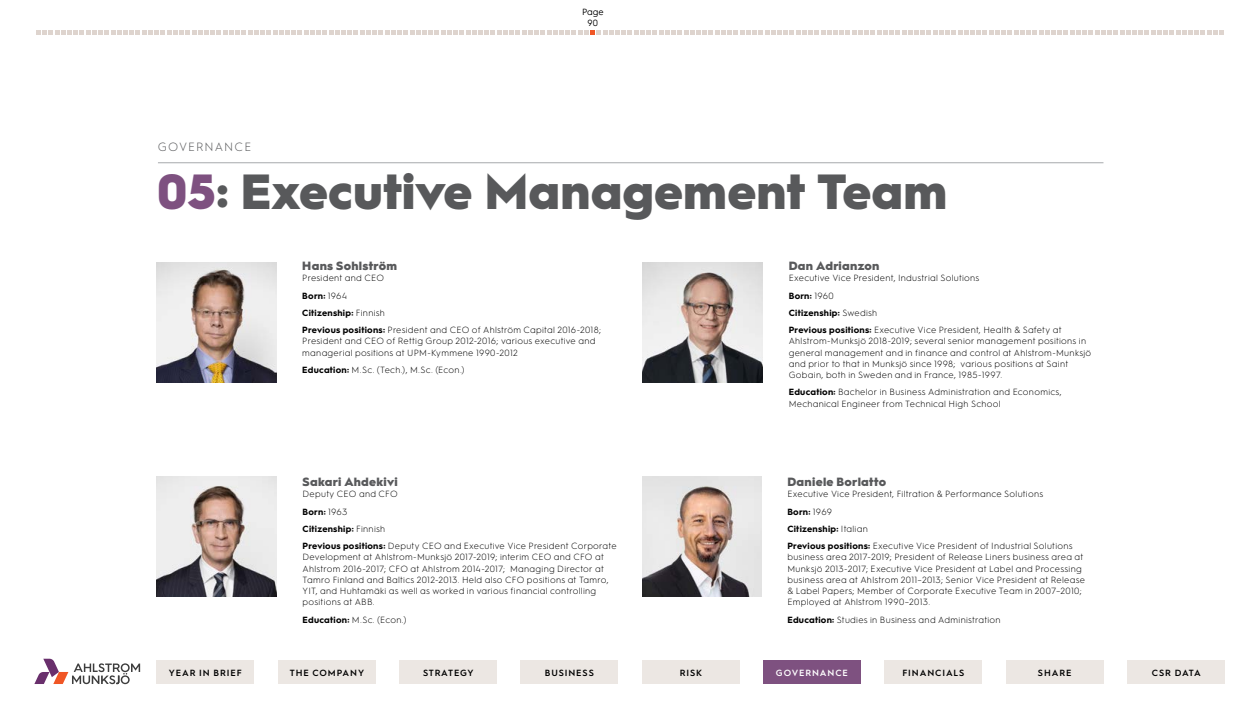
<style>
.page{position:relative;width:1260px;height:720px;background:#fff}
.page>*{position:absolute;margin:0;border:0;box-sizing:border-box;transform-origin:0 0}
.t1{font:900 49.5px "Hurme Geometric Sans 1";letter-spacing:.005em;color:#58595b}
.t2{font:900 12px "Hurme Geometric Sans 1";letter-spacing:.02em;color:#58595b}
.t3{font:300 12px "Hurme Geometric Sans 1";letter-spacing:.085em;color:#58595b}
.t4{font:300 9px/11.2px "Hurme Geometric Sans 1";letter-spacing:.03em;color:#000}
.t5{font:600 9px "Hurme Geometric Sans 1";letter-spacing:.1em;color:#000}
.t6{font:600 9px "Hurme Geometric Sans 1";letter-spacing:.1em;color:#fff}
.t7{font:600 9px "Hurme Geometric Sans 1";letter-spacing:.075em;color:#000}
.t8{font:9px/10.5px "Hurme Geometric Sans 1";color:#000;text-align:center}
.s1{color:#7e5180}
.s2{font-weight:700}
</style>
<div class="page">
<hr style="left:158px;top:162px;width:945px;height:1px;background:#a7a9ac">
<img style="left:156px;top:476px;width:120px;height:120px">
<img style="left:643px;top:263px;width:120px;height:120px">
<img style="left:157px;top:263px;width:120px;height:120px">
<img style="left:642px;top:476px;width:120px;height:120px">
<div style="left:399px;top:660px;width:98px;height:24px;background:#ece7e3"></div>
<div style="left:157px;top:660px;width:97px;height:24px;background:#ece7e3"></div>
<svg style="left:34px;top:659px;width:106px;height:25px"></svg>
<div style="left:278px;top:660px;width:97px;height:24px;background:#ece7e3"></div>
<div style="left:521px;top:660px;width:97px;height:24px;background:#ece7e3"></div>
<div style="left:642px;top:660px;width:97px;height:24px;background:#ece7e3"></div>
<div style="left:763px;top:660px;width:98px;height:24px;background:#7e5180"></div>
<div style="left:885px;top:660px;width:97px;height:24px;background:#ece7e3"></div>
<div style="left:1006px;top:660px;width:97px;height:24px;background:#ece7e3"></div>
<div style="left:1127px;top:660px;width:98px;height:24px;background:#ece7e3"></div>
<svg style="left:36px;top:30px;width:1188px;height:5px"></svg>
<h2 class="t3" style="left:158px;top:139px;width:95px">GOVERNANCE</h2>
<p class="t8" style="left:582px;top:6px;width:23px">Page<br>90</p>
<h1 class="t1" style="left:157px;top:156px;width:791px"><span class="s1">05</span>: Executive Management Team</h1>
<h2 class="t2" style="left:302px;top:257px;width:96px">Hans Sohlström</h2>
<p class="t4" style="left:302px;top:269px;width:300px;line-height:17.2px">President and CEO<br><span class="s2">Born:</span> 1964<br><span class="s2">Citizenship:</span> Finnish<br><span class="s2">Previous positions:</span> President and CEO of Ahlström Capital 2016-2018;</p>
<p class="t4" style="left:302px;top:335px;width:295px">President and CEO of Rettig Group 2012-2016; various executive and managerial positions at UPM-Kymmene 1990-2012</p>
<p class="t4" style="left:302px;top:363px;width:164px"><span class="s2">Education:</span> M.Sc. (Tech.), M.Sc. (Econ.)</p>
<h2 class="t2" style="left:303px;top:473px;width:97px">Sakari Ahdekivi</h2>
<p class="t4" style="left:303px;top:485px;width:316px;line-height:17.2px">Deputy CEO and CFO<br><span class="s2">Born:</span> 1963<br><span class="s2">Citizenship:</span> Finnish<br><span class="s2">Previous positions:</span> Deputy CEO and Executive Vice President Corporate</p>
<p class="t4" style="left:303px;top:551px;width:308px">Development at Ahlstrom-Munksjö 2017-2019; interim CEO and CFO at Ahlstrom 2016-2017; CFO at Ahlstrom 2014-2017; Managing Director at Tamro Finland and Baltics 2012-2013. Held also CFO positions at Tamro, YIT, and Huhtamäki as well as worked in various financial controlling positions at ABB.</p>
<p class="t4" style="left:303px;top:613px;width:105px"><span class="s2">Education:</span> M.Sc. (Econ.)</p>
<h2 class="t2" style="left:789px;top:257px;width:92px">Dan Adrianzon</h2>
<p class="t4" style="left:789px;top:269px;width:274px;line-height:17.2px">Executive Vice President, Industrial Solutions<br><span class="s2">Born:</span> 1960<br><span class="s2">Citizenship:</span> Swedish<br><span class="s2">Previous positions:</span> Executive Vice President, Health &amp; Safety at</p>
<p class="t4" style="left:789px;top:335px;width:304px">Ahlstrom-Munksjö 2018-2019; several senior management positions in general management and in finance and control at Ahlstrom-Munksjö and prior to that in Munksjö since 1998; various positions at Saint Gobain, both in Sweden and in France, 1985-1997.</p>
<p class="t4" style="left:789px;top:386px;width:275px"><span class="s2">Education:</span> Bachelor in Business Administration and Economics,<br>Mechanical Engineer from Technical High School</p>
<h2 class="t2" style="left:787px;top:473px;width:100px">Daniele Borlatto</h2>
<p class="t4" style="left:787px;top:485px;width:287px;line-height:17.2px">Executive Vice President, Filtration &amp; Performance Solutions<br><span class="s2">Born:</span> 1969<br><span class="s2">Citizenship:</span> Italian<br><span class="s2">Previous positions:</span> Executive Vice President of Industrial Solutions</p>
<p class="t4" style="left:787px;top:551px;width:299px">business area 2017-2019; President of Release Liners business area at Munksjö 2013-2017; Executive Vice President at Label and Processing business area at Ahlstrom 2011–2013; Senior Vice President at Release &amp; Label Papers; Member of Corporate Executive Team in 2007–2010; Employed at Ahlstrom 1990–2013.</p>
<p class="t4" style="left:787px;top:613px;width:215px"><span class="s2">Education:</span> Studies in Business and Administration</p>
<p class="t5" style="left:169px;top:666px;width:74px">YEAR IN BRIEF</p>
<p class="t5" style="left:290px;top:666px;width:76px">THE COMPANY</p>
<p class="t7" style="left:423px;top:666px;width:52px">STRATEGY</p>
<p class="t5" style="left:545px;top:666px;width:51px">BUSINESS</p>
<p class="t5" style="left:680px;top:666px;width:24px">RISK</p>
<p class="t6" style="left:776px;top:666px;width:74px">GOVERNANCE</p>
<p class="t5" style="left:902px;top:666px;width:64px">FINANCIALS</p>
<p class="t5" style="left:1038px;top:666px;width:35px">SHARE</p>
<p class="t5" style="left:1152px;top:666px;width:50px">CSR DATA</p>
</div>
